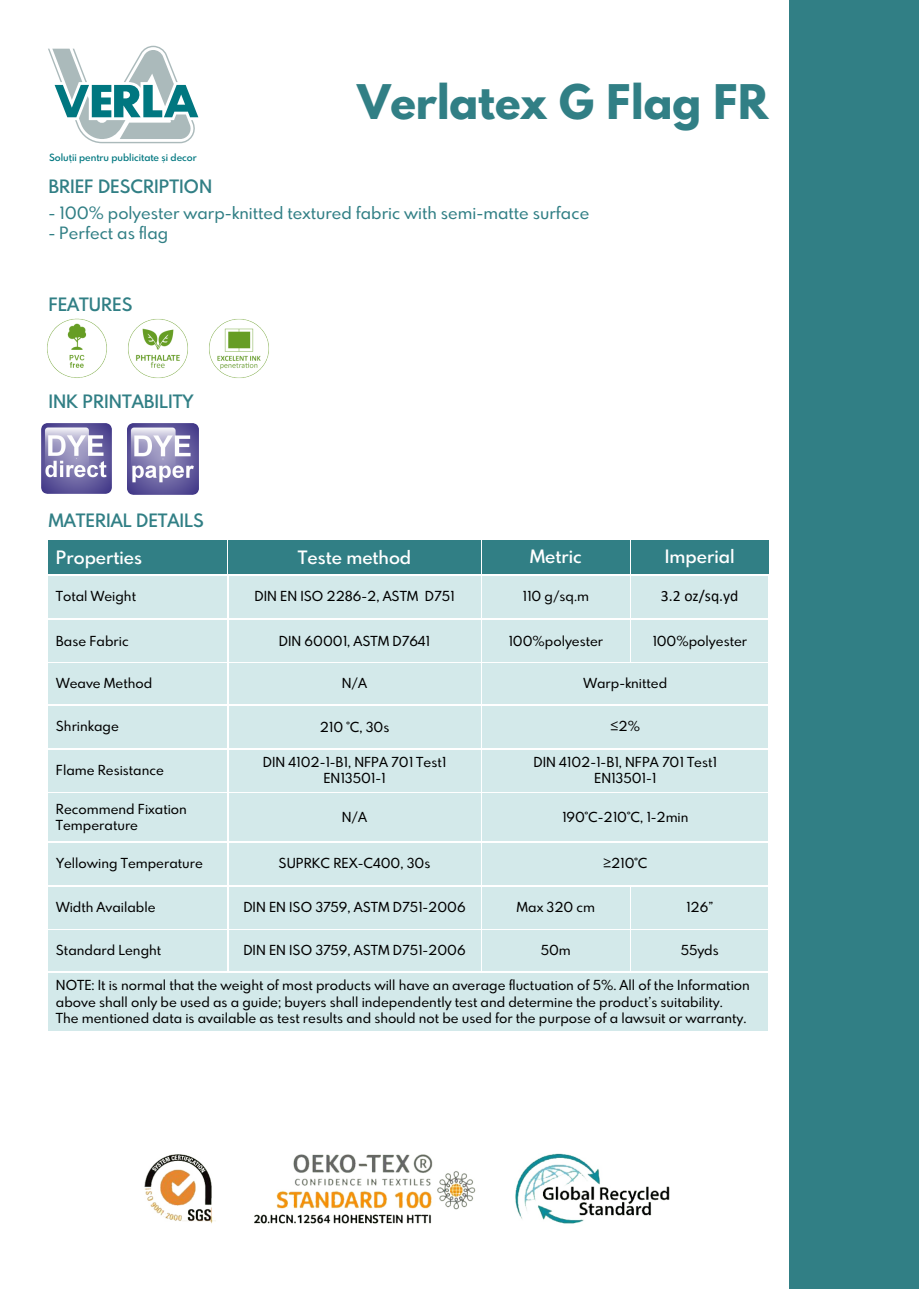
<style>
.page{position:relative;width:919px;height:1289px;background:#fff}
.page>*{position:absolute;margin:0;border:0;box-sizing:border-box;transform-origin:0 0}
.t1{font:800 46.5px "Spartan MB";color:#317f85}
.t2{font:600 18px "Spartan MB";color:#317f85}
.t3{font:600 18px "Spartan MB";color:#fff}
.t4{font:500 16.65px "Spartan MB";color:#317f85}
.t5{font:15.6px "Calibri";color:#000}
.t6{font:500 13.5px/16.2px "Spartan MB";color:#000;text-align:center}
.t7{font:600 9.75px "Spartan MB";color:#007780}
</style>
<div class="page">
<div style="left:789px;top:0;width:129px;height:1288px;background:#317f85"></div>
<img style="left:144px;top:1153px;width:526px;height:71px">
<div style="left:48px;top:540px;width:179px;height:34px;background:#317f85"></div>
<div style="left:228px;top:540px;width:253px;height:34px;background:#317f85"></div>
<div style="left:482px;top:540px;width:147px;height:34px;background:#317f85"></div>
<div style="left:631px;top:540px;width:137px;height:34px;background:#317f85"></div>
<div style="left:49px;top:576px;width:178px;height:42px;background:#d3e9ea"></div>
<div style="left:229px;top:576px;width:251px;height:42px;background:#d3e9ea"></div>
<div style="left:482px;top:576px;width:147px;height:42px;background:#d3e9ea"></div>
<div style="left:631px;top:576px;width:137px;height:42px;background:#d3e9ea"></div>
<div style="left:49px;top:619px;width:178px;height:42px;background:#d3e9ea"></div>
<div style="left:229px;top:619px;width:251px;height:42px;background:#d3e9ea"></div>
<div style="left:482px;top:619px;width:147px;height:42px;background:#d3e9ea"></div>
<div style="left:631px;top:619px;width:137px;height:42px;background:#d3e9ea"></div>
<div style="left:49px;top:663px;width:178px;height:41px;background:#d3e9ea"></div>
<div style="left:229px;top:663px;width:251px;height:41px;background:#d3e9ea"></div>
<div style="left:482px;top:663px;width:286px;height:41px;background:#d3e9ea"></div>
<div style="left:49px;top:706px;width:178px;height:42px;background:#d3e9ea"></div>
<div style="left:229px;top:706px;width:251px;height:42px;background:#d3e9ea"></div>
<div style="left:482px;top:706px;width:286px;height:42px;background:#d3e9ea"></div>
<div style="left:49px;top:750px;width:178px;height:42px;background:#d3e9ea"></div>
<div style="left:229px;top:750px;width:251px;height:42px;background:#d3e9ea"></div>
<div style="left:482px;top:750px;width:286px;height:42px;background:#d3e9ea"></div>
<div style="left:49px;top:793px;width:178px;height:48px;background:#d3e9ea"></div>
<div style="left:229px;top:793px;width:251px;height:48px;background:#d3e9ea"></div>
<div style="left:482px;top:793px;width:286px;height:48px;background:#d3e9ea"></div>
<div style="left:49px;top:842px;width:178px;height:42px;background:#d3e9ea"></div>
<div style="left:229px;top:842px;width:251px;height:42px;background:#d3e9ea"></div>
<div style="left:482px;top:842px;width:286px;height:42px;background:#d3e9ea"></div>
<div style="left:49px;top:886px;width:178px;height:42px;background:#d3e9ea"></div>
<div style="left:229px;top:886px;width:251px;height:42px;background:#d3e9ea"></div>
<div style="left:482px;top:886px;width:147px;height:42px;background:#d3e9ea"></div>
<div style="left:631px;top:886px;width:137px;height:42px;background:#d3e9ea"></div>
<div style="left:49px;top:930px;width:178px;height:41px;background:#d3e9ea"></div>
<div style="left:229px;top:930px;width:251px;height:41px;background:#d3e9ea"></div>
<div style="left:482px;top:930px;width:147px;height:41px;background:#d3e9ea"></div>
<div style="left:631px;top:930px;width:137px;height:41px;background:#d3e9ea"></div>
<div style="left:49px;top:973px;width:719px;height:57px;background:#d3e9ea"></div>
<img style="left:47px;top:318px;width:60px;height:60px">
<img style="left:128px;top:319px;width:60px;height:59px">
<img style="left:209px;top:319px;width:60px;height:59px">
<svg style="left:48px;top:46px;width:150px;height:97px"></svg>
<img style="left:128px;top:423px;width:70px;height:71px">
<img style="left:41px;top:423px;width:71px;height:71px">
<p class="t7" style="left:49px;top:150px;width:149px">Soluții pentru publicitate și decor</p>
<h1 class="t1" style="left:357px;top:69px;width:412px">Verlatex G Flag FR</h1>
<h2 class="t2" style="left:48px;top:174px;width:165px">BRIEF DESCRIPTION</h2>
<p class="t4" style="left:48px;top:202px;width:542px">- 100% polyester warp-knitted textured fabric with semi-matte surface</p>
<p class="t4" style="left:48px;top:222px;width:121px">- Perfect as flag</p>
<h2 class="t2" style="left:48px;top:291px;width:86px">FEATURES</h2>
<h2 class="t2" style="left:48px;top:388px;width:147px">INK PRINTABILITY</h2>
<h2 class="t2" style="left:48px;top:508px;width:157px">MATERIAL DETAILS</h2>
<h2 class="t3" style="left:56px;top:544px;width:88px">Properties</h2>
<h2 class="t3" style="left:298px;top:544px;width:115px">Teste method</h2>
<h2 class="t3" style="left:529px;top:543px;width:54px">Metric</h2>
<h2 class="t3" style="left:665px;top:543px;width:71px">Imperial</h2>
<p class="t6" style="left:56px;top:587px;width:82px">Total Weight</p>
<p class="t6" style="left:254px;top:587px;width:201px">DIN EN ISO 2286-2, ASTM D751</p>
<p class="t6" style="left:522px;top:587px;width:68px">110 g/sq.m</p>
<p class="t5" style="left:661px;top:585px;width:79px">3.2 oz/sq.yd</p>
<p class="t6" style="left:56px;top:632px;width:74px">Base Fabric</p>
<p class="t6" style="left:279px;top:632px;width:153px">DIN 60001, ASTM D7641</p>
<p class="t6" style="left:508px;top:632px;width:96px">100%polyester</p>
<p class="t6" style="left:652px;top:632px;width:96px">100%polyester</p>
<p class="t6" style="left:56px;top:674px;width:98px">Weave Method</p>
<p class="t6" style="left:342px;top:674px;width:27px">N/A</p>
<p class="t6" style="left:583px;top:674px;width:85px">Warp-knitted</p>
<p class="t6" style="left:56px;top:718px;width:64px">Shrinkage</p>
<p class="t6" style="left:320px;top:718px;width:71px">210 ˚C, 30s</p>
<p class="t6" style="left:610px;top:718px;width:31px">≤2%</p>
<p class="t6" style="left:56px;top:761px;width:110px">Flame Resistance</p>
<p class="t6" style="left:533px;top:753px;width:185px">DIN 4102-1-B1, NFPA 701 Test1<br>EN13501-1</p>
<p class="t6" style="left:56px;top:800px;width:132px;text-align:left">Recommend Fixation<br>Temperature</p>
<p class="t6" style="left:342px;top:808px;width:27px">N/A</p>
<p class="t6" style="left:562px;top:808px;width:128px">190˚C-210˚C, 1-2min</p>
<p class="t6" style="left:56px;top:854px;width:148px">Yellowing Temperature</p>
<p class="t6" style="left:279px;top:854px;width:153px">SUPRKC REX-C400, 30s</p>
<p class="t6" style="left:603px;top:854px;width:46px">≥210˚C</p>
<p class="t6" style="left:56px;top:898px;width:101px">Width Available</p>
<p class="t6" style="left:243px;top:898px;width:224px">DIN EN ISO 3759, ASTM D751-2006</p>
<p class="t6" style="left:516px;top:898px;width:80px">Max 320 cm</p>
<p class="t6" style="left:686px;top:898px;width:29px">126”</p>
<p class="t6" style="left:56px;top:941px;width:107px">Standard Lenght</p>
<p class="t6" style="left:243px;top:941px;width:224px">DIN EN ISO 3759, ASTM D751-2006</p>
<p class="t6" style="left:540px;top:941px;width:32px">50m</p>
<p class="t6" style="left:680px;top:941px;width:40px">55yds</p>
<p class="t6" style="left:56px;top:976px;width:695px;text-align:left">NOTE: It is normal that the weight of most products will have an average fluctuation of 5%. All of the Information above shall only be used as a guide; buyers shall independently test and determine the product’s suitability.<br>The mentioned data is available as test results and should not be used for the purpose of a lawsuit or warranty.</p>
<p class="t6" style="left:263px;top:753px;width:185px">DIN 4102-1-B1, NFPA 701 Test1<br>EN13501-1</p>
</div>
